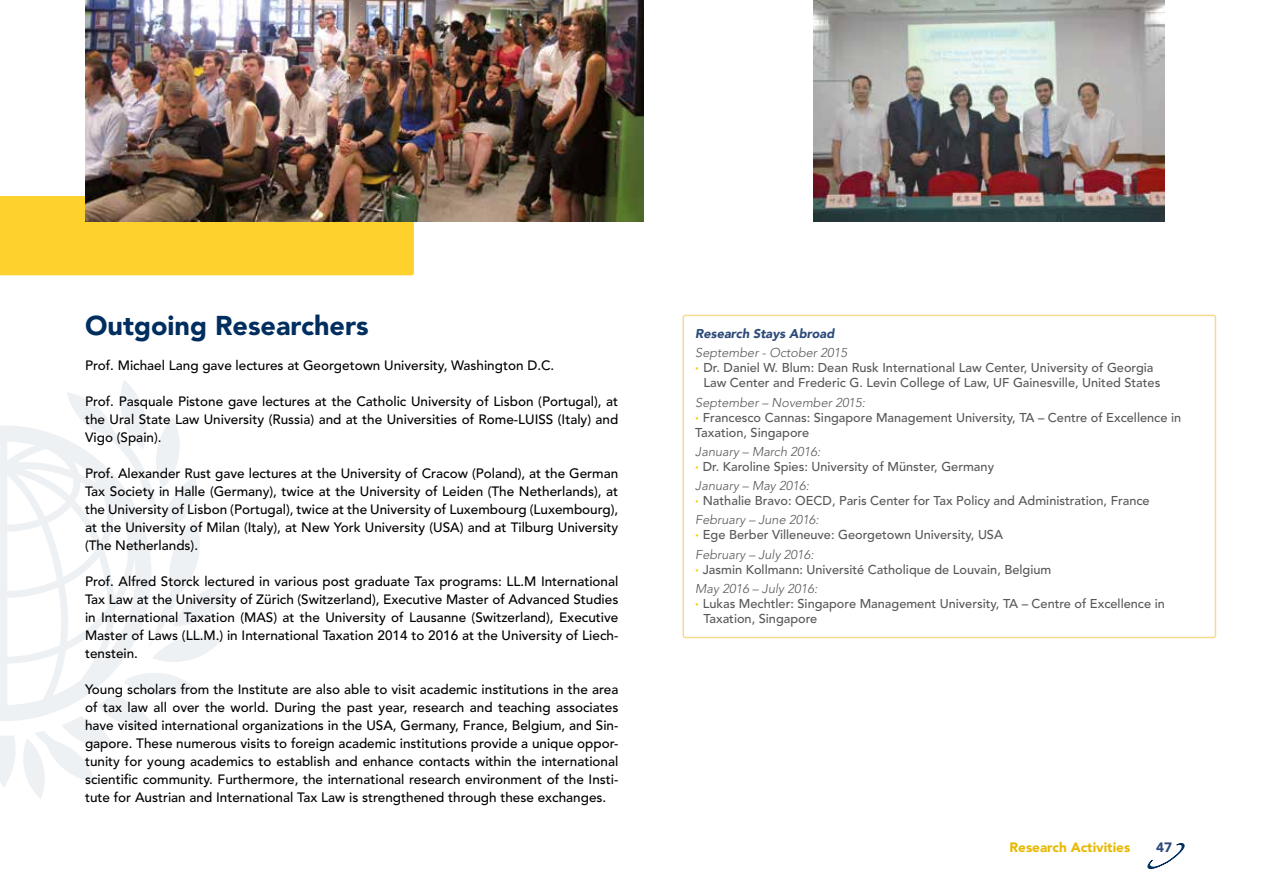
<style>
.page{position:relative;width:1263px;height:893px;background:#fff}
.page>*{position:absolute;margin:0;border:0;box-sizing:border-box;transform-origin:0 0}
.t1{font:900 27px "Avenir LT Std";color:#002e5f}
.t2{font:500 13.5px/18px "Avenir LT Std";color:#000;text-align:justify}
.t3{font:900 13.5px "Avenir LT Std";color:#e9b900}
.t4{font:900 13.5px "Avenir LT Std";color:#2c4a79}
.t5{font:500 12.75px/15px "Avenir LT Std";color:#575756}
.t6{font:italic 300 12.75px "Avenir";color:#575756}
.t7{font:italic 900 12.75px "Avenir";color:#2c4a79}
.s1{font-family:"Avenir";font-weight:900;color:#ffcd00}
</style>
<div class="page">
<svg style="left:1147px;top:843px;width:38px;height:26px"></svg>
<div style="left:0;top:196px;width:414px;height:79px;background:#ffd12d"></div>
<img style="left:85px;top:0;width:558px;height:221px">
<img style="left:813px;top:0;width:351px;height:221px">
<div style="left:682px;top:315px;width:534px;height:323px;border:2px solid #f6da90;border-radius:2px"></div>
<h1 class="t1" style="left:85px;top:309px;width:285px">Outgoing Researchers</h1>
<p class="t2" style="left:85px;top:357px;width:471px">Prof. Michael Lang gave lectures at Georgetown University, Washington D.C.</p>
<p class="t2" style="left:85px;top:393px;width:535px">Prof. Pasquale Pistone gave lectures at the Catholic University of Lisbon (Portugal), at the Ural State Law University (Russia) and at the Universities of Rome-LUISS (Italy) and Vigo (Spain).</p>
<p class="t2" style="left:85px;top:465px;width:535px">Prof. Alexander Rust gave lectures at the University of Cracow (Poland), at the German Tax Society in Halle (Germany), twice at the University of Leiden (The Netherlands), at the University of Lisbon (Portugal), twice at the University of Luxembourg (Luxembourg), at the University of Milan (Italy), at New York University (USA) and at Tilburg University (The Netherlands).</p>
<p class="t2" style="left:85px;top:573px;width:535px">Prof. Alfred Storck lectured in various post graduate Tax programs: LL.M International Tax Law at the University of Zürich (Switzerland), Executive Master of Advanced Studies in International Taxation (MAS) at the University of Lausanne (Switzerland), Executive Master of Laws (LL.M.) in International Taxation 2014 to 2016 at the University of Liech&shy;tenstein.</p>
<p class="t2" style="left:85px;top:681px;width:535px">Young scholars from the Institute are also able to visit academic institutions in the area of tax law all over the world. During the past year, research and teaching associates have visited international organizations in the USA, Germany, France, Belgium, and Sin&shy;gapore. These numerous visits to foreign academic institutions provide a unique oppor&shy;tunity for young academics to establish and enhance contacts within the international scientific community. Furthermore, the international research environment of the Insti&shy;tute for Austrian and International Tax Law is strengthened through these exchanges.</p>
<p class="t7" style="left:695px;top:323px;width:141px">Research Stays Abroad</p>
<p class="t6" style="left:695px;top:345px;width:153px">September - October 2015</p>
<p class="t5" style="left:703px;top:361px;width:458px;text-indent:-8px"><span class="s1">·</span> Dr. Daniel W. Blum: Dean Rusk International Law Center, University of Georgia<br>Law Center and Frederic G. Levin College of Law, UF Gainesville, United States</p>
<p class="t6" style="left:695px;top:395px;width:171px">September – November 2015:</p>
<p class="t5" style="left:695px;top:410px;width:487px"><span class="s1">·</span> Francesco Cannas: Singapore Management University, TA – Centre of Excellence in<br>Taxation, Singapore</p>
<p class="t6" style="left:695px;top:444px;width:127px">January – March 2016:</p>
<p class="t5" style="left:695px;top:459px;width:300px"><span class="s1">·</span> Dr. Karoline Spies: University of Münster, Germany</p>
<p class="t6" style="left:695px;top:478px;width:115px">January – May 2016:</p>
<p class="t5" style="left:695px;top:493px;width:456px"><span class="s1">·</span> Nathalie Bravo: OECD, Paris Center for Tax Policy and Administration, France</p>
<p class="t6" style="left:695px;top:512px;width:125px">February – June 2016:</p>
<p class="t5" style="left:695px;top:528px;width:309px"><span class="s1">·</span> Ege Berber Villeneuve: Georgetown University, USA</p>
<p class="t6" style="left:695px;top:547px;width:120px">February – July 2016:</p>
<p class="t5" style="left:695px;top:562px;width:358px"><span class="s1">·</span> Jasmin Kollmann: Université Catholique de Louvain, Belgium</p>
<p class="t6" style="left:695px;top:581px;width:124px">May 2016 – July 2016:</p>
<p class="t5" style="left:703px;top:596px;width:463px;text-indent:-8px"><span class="s1">·</span> Lukas Mechtler: Singapore Management University, TA – Centre of Excellence in<br>Taxation, Singapore</p>
<p class="t3" style="left:1009px;top:839px;width:122px">Research Activities</p>
<p class="t4" style="left:1156px;top:839px;width:17px">47</p>
</div>
